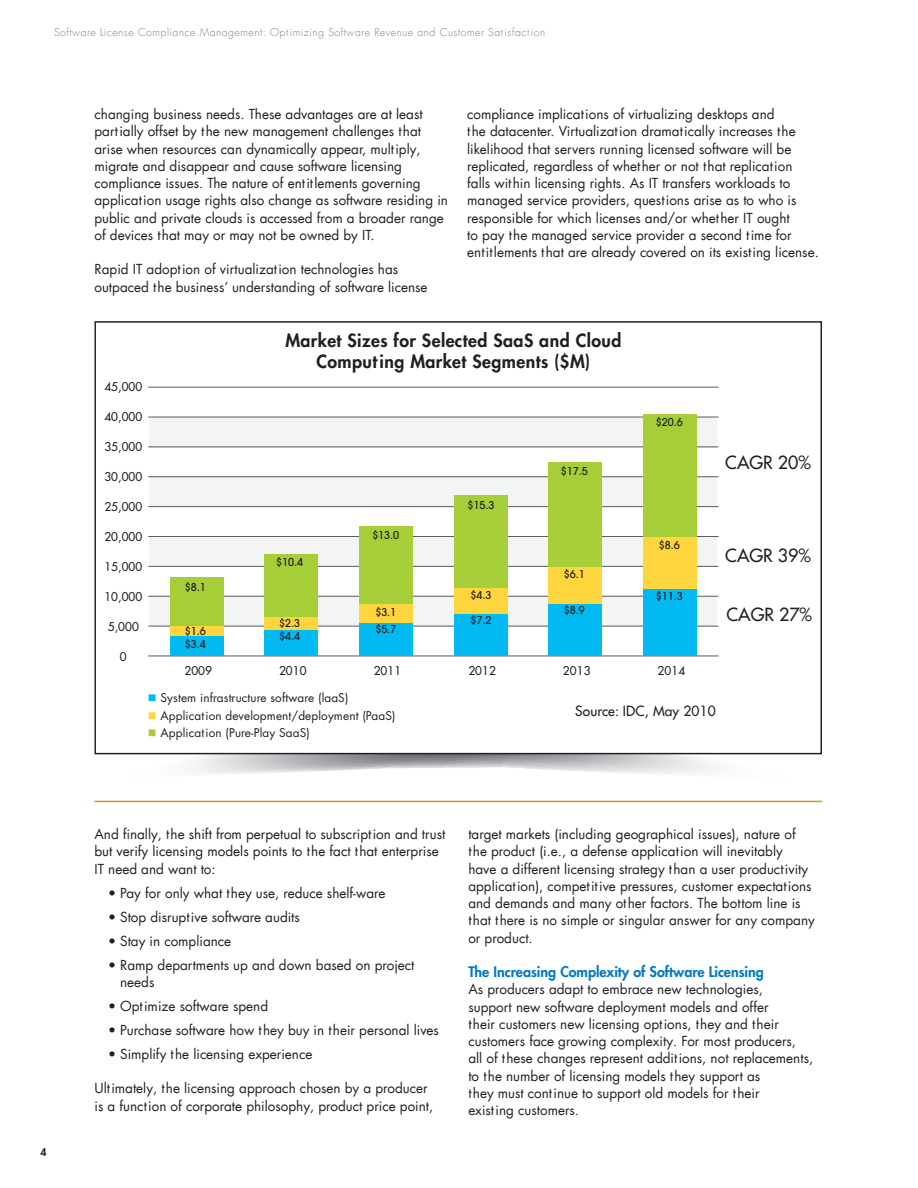
<style>
.page{position:relative;width:918px;height:1188px;background:#fff}
.page>*{position:absolute;margin:0;border:0;box-sizing:border-box;transform-origin:0 0}
.t1{font:800 17.7px/21.1px "Futura Com";letter-spacing:.025em;color:#231f20;text-align:center}
.t2{font:500 17.7px "Futura Com";color:#231f20}
.t3{font:800 14.25px "Futura Com";color:#0079c2}
.t4{font:500 13.8px "Futura Com";letter-spacing:.01em;color:#231f20}
.t5{font:13.5px/17.2px "Futura Com";color:#231f20}
.t6{font:11.85px "Futura Com";letter-spacing:.01em;color:#231f20}
.t7{font:500 11.85px "Futura Com";letter-spacing:.01em;color:#231f20}
.t8{font:500 10.8px/12.9px "ITC Avant Garde Pro";color:#231f20}
.t9{font:300 10.5px "Futura Com";letter-spacing:.05em;color:#808285}
.t10{font:800 10.5px "Futura Com";color:#231f20}
.s1{color:#00baf1}
.s2{color:#ffd53e}
.s3{color:#a6ce39}
</style>
<div class="page">
<img style="left:94px;top:714px;width:728px;height:60px">
<hr style="left:94px;top:801px;width:728px;height:1px;background:#cc9914">
<div style="left:95px;top:322px;width:726px;height:432px;background:#fff"></div>
<div style="left:150px;top:596px;width:567px;height:30px;background:#f3f4f4"></div>
<div style="left:150px;top:536px;width:567px;height:31px;background:#f3f4f4"></div>
<div style="left:150px;top:477px;width:567px;height:30px;background:#f3f4f4"></div>
<div style="left:150px;top:417px;width:567px;height:30px;background:#f3f4f4"></div>
<hr style="left:148px;top:655px;width:571px;height:1px;background:#57585a">
<hr style="left:148px;top:626px;width:571px;height:1px;background:#57585a">
<hr style="left:148px;top:596px;width:571px;height:1px;background:#57585a">
<hr style="left:148px;top:566px;width:571px;height:1px;background:#57585a">
<hr style="left:148px;top:536px;width:571px;height:1px;background:#57585a">
<hr style="left:148px;top:506px;width:571px;height:1px;background:#57585a">
<hr style="left:148px;top:476px;width:571px;height:1px;background:#57585a">
<hr style="left:148px;top:446px;width:571px;height:1px;background:#57585a">
<hr style="left:148px;top:417px;width:571px;height:1px;background:#57585a">
<hr style="left:148px;top:387px;width:571px;height:1px;background:#57585a">
<div style="left:170px;top:636px;width:54px;height:20px;background:#00baf1"></div>
<div style="left:264px;top:630px;width:54px;height:26px;background:#00baf1"></div>
<div style="left:264px;top:617px;width:54px;height:13px;background:#ffd53e"></div>
<div style="left:264px;top:554px;width:54px;height:63px;background:#a6ce39"></div>
<div style="left:359px;top:622px;width:54px;height:34px;background:#00baf1"></div>
<div style="left:359px;top:604px;width:54px;height:18px;background:#ffd53e"></div>
<div style="left:359px;top:526px;width:54px;height:78px;background:#a6ce39"></div>
<div style="left:454px;top:614px;width:54px;height:42px;background:#00baf1"></div>
<div style="left:454px;top:588px;width:54px;height:26px;background:#ffd53e"></div>
<div style="left:454px;top:496px;width:54px;height:92px;background:#a6ce39"></div>
<div style="left:548px;top:604px;width:54px;height:52px;background:#00baf1"></div>
<div style="left:548px;top:567px;width:54px;height:37px;background:#ffd53e"></div>
<div style="left:548px;top:463px;width:54px;height:104px;background:#a6ce39"></div>
<div style="left:643px;top:588px;width:54px;height:68px;background:#00baf1"></div>
<div style="left:643px;top:537px;width:54px;height:51px;background:#ffd53e"></div>
<div style="left:643px;top:414px;width:54px;height:123px;background:#a6ce39"></div>
<div style="left:170px;top:626px;width:54px;height:10px;background:#ffd53e"></div>
<div style="left:170px;top:578px;width:54px;height:48px;background:#a6ce39"></div>
<p class="t9" style="left:54px;top:25px;width:493px">Software License Compliance Management: Optimizing Software Revenue and Customer Satisfaction</p>
<p class="t5" style="left:94px;top:105px;width:355px">changing business needs. These advantages are at least partially offset by the new management challenges that arise when resources can dynamically appear, multiply, migrate and disappear and cause software licensing compliance issues. The nature of entitlements governing application usage rights also change as software residing in public and private clouds is accessed from a broader range of devices that may or may not be owned by IT.</p>
<p class="t5" style="left:94px;top:261px;width:335px">Rapid IT adoption of virtualization technologies has outpaced the business’ understanding of software license</p>
<p class="t5" style="left:467px;top:105px;width:353px">compliance implications of virtualizing desktops and<br>the datacenter. Virtualization dramatically increases the likelihood that servers running licensed software will be replicated, regardless of whether or not that replication falls within licensing rights. As IT transfers workloads to managed service providers, questions arise as to who is responsible for which licenses and/or whether IT ought<br>to pay the managed service provider a second time for entitlements that are already covered on its existing license.</p>
<p class="t7" style="left:104px;top:378px;width:40px">45,000</p>
<p class="t7" style="left:104px;top:408px;width:40px">40,000</p>
<p class="t7" style="left:104px;top:438px;width:40px">35,000</p>
<p class="t7" style="left:104px;top:468px;width:40px">30,000</p>
<p class="t7" style="left:104px;top:498px;width:40px">25,000</p>
<p class="t7" style="left:104px;top:528px;width:40px">20,000</p>
<p class="t7" style="left:104px;top:558px;width:40px">15,000</p>
<p class="t7" style="left:104px;top:588px;width:40px">10,000</p>
<p class="t7" style="left:108px;top:618px;width:33px">5,000</p>
<p class="t7" style="left:120px;top:648px;width:8px">0</p>
<p class="t8" style="left:185px;top:581px;width:22px">$8.1</p>
<p class="t8" style="left:185px;top:625px;width:22px">$1.6 $3.4</p>
<p class="t1" style="left:285px;top:329px;width:338px">Market Sizes for Selected SaaS and Cloud<br>Computing Market Segments ($M)</p>
<p class="t8" style="left:276px;top:555px;width:28px">$10.4</p>
<p class="t8" style="left:279px;top:617px;width:22px">$2.3 $4.4</p>
<p class="t8" style="left:372px;top:529px;width:28px">$13.0</p>
<p class="t8" style="left:375px;top:603px;width:22px;line-height:17.7px">$3.1 $5.7</p>
<p class="t8" style="left:468px;top:498px;width:28px">$15.3</p>
<p class="t8" style="left:471px;top:588px;width:22px">$4.3</p>
<p class="t8" style="left:471px;top:614px;width:22px">$7.2</p>
<p class="t8" style="left:561px;top:464px;width:28px">$17.5</p>
<p class="t8" style="left:564px;top:567px;width:22px">$6.1</p>
<p class="t8" style="left:564px;top:604px;width:22px">$8.9</p>
<p class="t8" style="left:656px;top:415px;width:28px">$20.6</p>
<p class="t8" style="left:659px;top:538px;width:22px">$8.6</p>
<p class="t8" style="left:656px;top:589px;width:28px">$11.3</p>
<p class="t7" style="left:184px;top:662px;width:29px">2009</p>
<p class="t7" style="left:279px;top:662px;width:29px">2010</p>
<p class="t7" style="left:374px;top:662px;width:29px">2011</p>
<p class="t7" style="left:468px;top:662px;width:29px">2012</p>
<p class="t7" style="left:563px;top:662px;width:29px">2013</p>
<p class="t7" style="left:658px;top:662px;width:29px">2014</p>
<p class="t6" style="left:148px;top:690px;width:202px"><span class="s1">■</span> System infrastructure software (laaS)</p>
<p class="t6" style="left:148px;top:707px;width:249px"><span class="s2">■</span> Application development/deployment (PaaS)</p>
<p class="t6" style="left:148px;top:725px;width:163px"><span class="s3">■</span> Application (Pure-Play SaaS)</p>
<p class="t4" style="left:575px;top:700px;width:142px">Source: IDC, May 2010</p>
<p class="t2" style="left:725px;top:450px;width:87px">CAGR 20%</p>
<p class="t2" style="left:725px;top:543px;width:87px">CAGR 39%</p>
<p class="t2" style="left:727px;top:602px;width:87px">CAGR 27%</p>
<p class="t10" style="left:40px;top:1144px;width:8px">4</p>
<p class="t5" style="left:94px;top:825px;width:352px">And finally, the shift from perpetual to subscription and trust but verify licensing models points to the fact that enterprise<br>IT need and want to:</p>
<p class="t5" style="left:108px;top:884px;width:279px">• Pay for only what they use, reduce shelf-ware</p>
<p class="t5" style="left:108px;top:908px;width:193px">• Stop disruptive software audits</p>
<p class="t5" style="left:108px;top:932px;width:125px">• Stay in compliance</p>
<p class="t5" style="left:120px;top:956px;width:296px;text-indent:-12px">• Ramp departments up and down based on project needs</p>
<p class="t5" style="left:108px;top:997px;width:162px">• Optimize software spend</p>
<p class="t5" style="left:108px;top:1021px;width:333px">• Purchase software how they buy in their personal lives</p>
<p class="t5" style="left:108px;top:1045px;width:206px">• Simplify the licensing experience</p>
<p class="t5" style="left:94px;top:1080px;width:340px">Ultimately, the licensing approach chosen by a producer is a function of corporate philosophy, product price point,</p>
<p class="t5" style="left:468px;top:825px;width:348px">target markets (including geographical issues), nature of the product (i.e., a defense application will inevitably<br>have a different licensing strategy than a user productivity application), competitive pressures, customer expectations and demands and many other factors. The bottom line is that there is no simple or singular answer for any company or product.</p>
<p class="t3" style="left:468px;top:961px;width:297px">The Increasing Complexity of Software Licensing</p>
<p class="t5" style="left:468px;top:981px;width:346px">As producers adapt to embrace new technologies,<br>support new software deployment models and offer<br>their customers new licensing options, they and their customers face growing complexity. For most producers, all of these changes represent additions, not replacements, to the number of licensing models they support as<br>they must continue to support old models for their<br>existing customers.</p>
</div>
